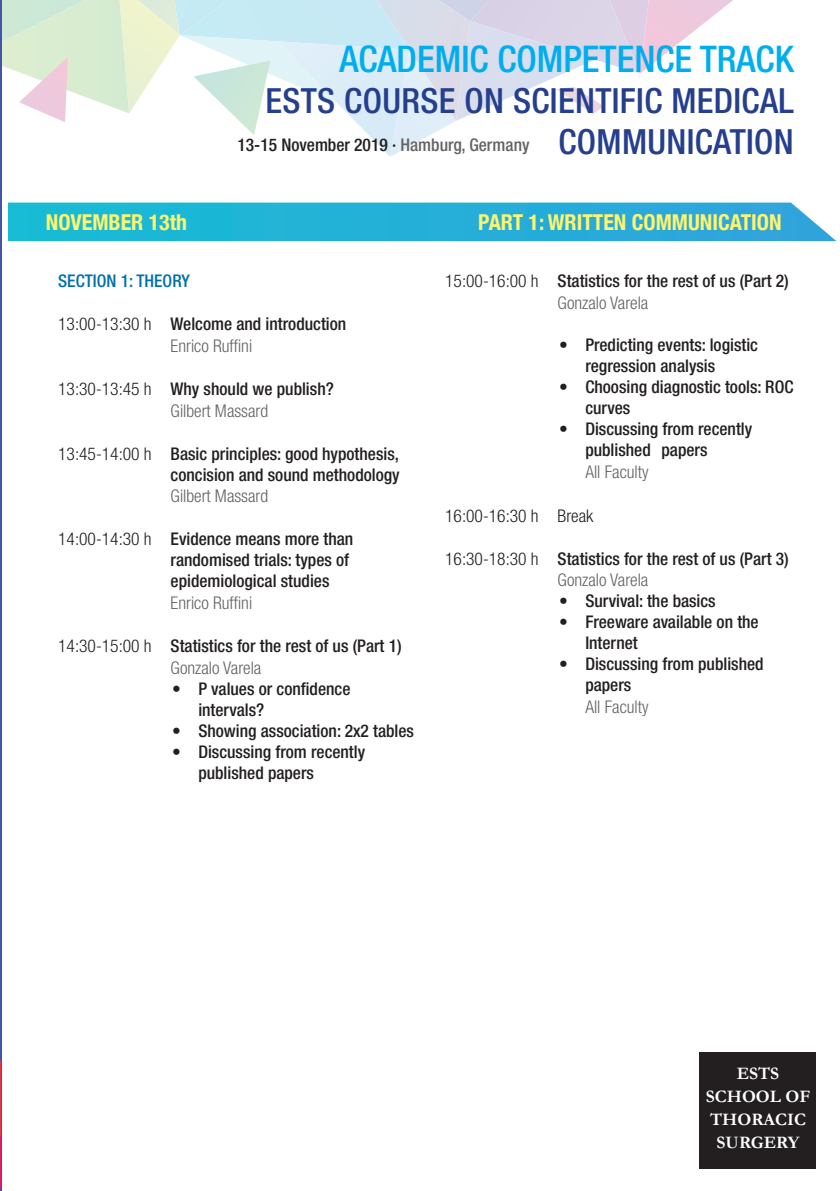
<style>
.page{position:relative;width:840px;height:1191px;background:#fff}
.page>*{position:absolute;margin:0;border:0;box-sizing:border-box;transform-origin:0 0}
.t1{font:500 condensed 36.8px "Helvetica Neue LT Com";color:#00aeef}
.t2{font:500 condensed 34.8px "Helvetica Neue LT Com";letter-spacing:.01em;color:#253f8e}
.t3{font:700 condensed 21.8px "Helvetica Neue";color:#fff46d}
.t4{font:700 17.6px/23px "Garamond";color:#fff;text-align:center}
.t5{font:500 condensed 17.4px/21px "Helvetica Neue LT Com";color:#231f20}
.t6{font:300 condensed 17.4px "Helvetica Neue LT Com";color:#636366}
.t7{font:300 condensed 17.4px "Helvetica Neue LT Com";color:#231f20}
.t8{font:500 condensed 17.4px "Helvetica Neue LT Com";color:#0071aa}
.s1{color:#636366}
.s2{font-size:34.8px;color:#253f8e}
.s3{font-weight:300}
.s4{font-weight:300;color:#636366}
</style>
<div class="page">
<svg style="left:2px;top:0;width:731px;height:157px"></svg>
<svg style="left:8px;top:202px;width:828px;height:39px;background:#2bb3d9"></svg>
<hr style="left:0;top:0;width:1px;height:1191px;background:#4355a4">
<hr style="left:0;top:1060px;width:1px;height:79px;background:#e2394d">
<svg style="left:0;top:1136px;width:1px;height:52px"></svg>
<div style="left:698px;top:1052px;width:116px;height:116px;background:#231f20"></div>
<h1 class="t1" style="left:339px;top:37px;width:455px">ACADEMIC COMPETENCE TRACK</h1>
<h2 class="t2" style="left:265px;top:80px;width:529px">ESTS COURSE ON SCIENTIFIC MEDICAL</h2>
<p class="t5" style="left:237px;top:134px;width:557px">13-15 November 2019 · <span class="s1">Hamburg, Germany</span> <span class="s2">COMMUNICATION</span></p>
<p class="t3" style="left:46px;top:204px;width:143px">NOVEMBER 13th</p>
<p class="t3" style="left:478px;top:204px;width:305px">PART 1: WRITTEN COMMUNICATION</p>
<p class="t8" style="left:58px;top:271px;width:133px">SECTION 1: THEORY</p>
<p class="t5" style="left:58px;top:313px;width:289px"><span class="s3">13:00-13:30 h</span> Welcome and introduction</p>
<p class="t6" style="left:170px;top:336px;width:83px">Enrico Ruffini</p>
<p class="t5" style="left:58px;top:378px;width:277px"><span class="s3">13:30-13:45 h</span> Why should we publish?</p>
<p class="t6" style="left:170px;top:400px;width:99px">Gilbert Massard</p>
<p class="t5" style="left:58px;top:443px;width:343px;text-align:right"><span class="s3">13:45-14:00 h</span> Basic principles: good hypothesis, concision and sound methodology</p>
<p class="t6" style="left:170px;top:486px;width:99px">Gilbert Massard</p>
<p class="t5" style="left:170px;top:528px;width:184px;text-indent:-112px"><span class="s3">14:00-14:30 h</span> Evidence means more than randomised trials: types of epidemiological studies</p>
<p class="t6" style="left:170px;top:593px;width:83px">Enrico Ruffini</p>
<p class="t5" style="left:170px;top:635px;width:232px;line-height:21.8px;text-indent:-112px"><span class="s3">14:30-15:00 h</span> Statistics for the rest of us (Part 1)<br><span class="s4">Gonzalo Varela</span></p>
<p class="t5" style="left:198px;top:678px;width:153px;text-indent:-26px">• P values or confidence intervals?</p>
<p class="t5" style="left:172px;top:720px;width:243px">• Showing association: 2x2 tables</p>
<p class="t5" style="left:198px;top:741px;width:168px;text-indent:-26px">• Discussing from recently published papers</p>
<p class="t5" style="left:557px;top:270px;width:232px;line-height:21.8px;text-indent:-112px"><span class="s3">15:00-16:00 h</span> Statistics for the rest of us (Part 2)<br><span class="s4">Gonzalo Varela</span></p>
<p class="t5" style="left:585px;top:334px;width:174px;text-indent:-26px">• Predicting events: logistic regression analysis</p>
<p class="t5" style="left:585px;top:376px;width:209px;text-indent:-26px">• Choosing diagnostic tools: ROC curves</p>
<p class="t5" style="left:585px;top:418px;width:168px;text-indent:-26px">• Discussing from recently published papers</p>
<p class="t6" style="left:585px;top:462px;width:65px">All Faculty</p>
<p class="t7" style="left:445px;top:505px;width:149px">16:00-16:30 h Break</p>
<p class="t5" style="left:557px;top:547px;width:232px;line-height:21.8px;text-indent:-112px"><span class="s3">16:30-18:30 h</span> Statistics for the rest of us (Part 3)<br><span class="s4">Gonzalo Varela</span></p>
<p class="t5" style="left:558px;top:590px;width:158px">• Survival: the basics</p>
<p class="t5" style="left:585px;top:611px;width:175px;text-indent:-26px">• Freeware available on the<br>Internet</p>
<p class="t5" style="left:585px;top:653px;width:180px;text-indent:-26px">• Discussing from published papers</p>
<p class="t6" style="left:585px;top:697px;width:65px">All Faculty</p>
<p class="t4" style="left:705px;top:1061px;width:106px">ESTS<br>SCHOOL OF</p>
<p class="t4" style="left:709px;top:1107px;width:97px">THORACIC<br>SURGERY</p>
</div>
